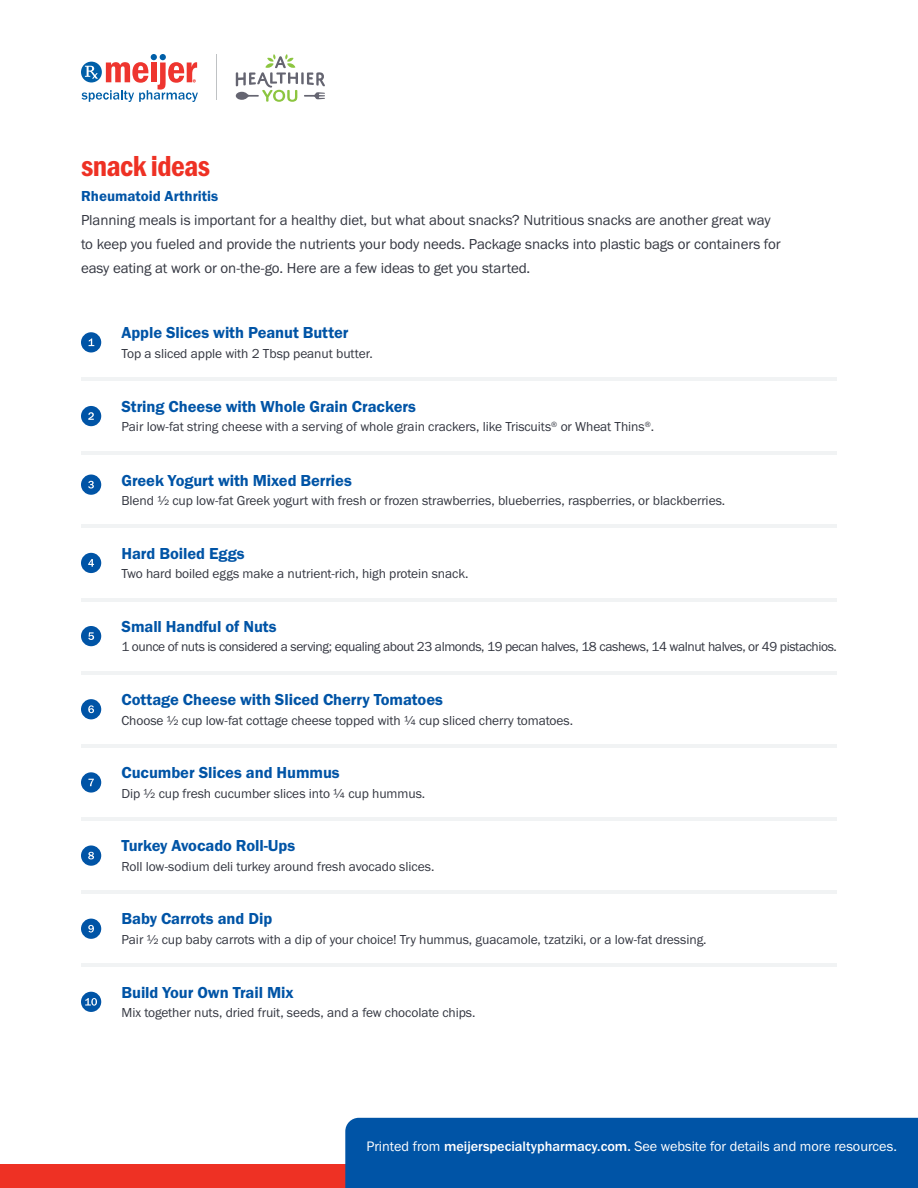
<style>
.page{position:relative;width:918px;height:1188px;background:#fff}
.page>*{position:absolute;margin:0;border:0;box-sizing:border-box;transform-origin:0 0}
.t1{font:30px "Franklin Gothic URW Con Dem";letter-spacing:-.02em;color:#ee3124}
.t2{font:16.5px "Franklin Gothic URW Dem";letter-spacing:-.005em;color:#0054a6}
.t3{font:15px/24px "Franklin Gothic URW Boo";letter-spacing:-.005em;color:#343741}
.t4{font:15px "Franklin Gothic URW Dem";color:#0054a6}
.t5{font:14.25px "Franklin Gothic URW Boo";color:#fff}
.t6{font:13.5px "Franklin Gothic URW Boo";letter-spacing:-.005em;color:#343741}
.t7{font:13.5px "Franklin Gothic URW Boo";letter-spacing:-.03em;color:#343741}
.s1{font-family:"Franklin Gothic URW";font-weight:500}
</style>
<div class="page">
<hr style="left:217px;top:54px;width:1px;height:46px;background:#bfc2c4">
<svg style="left:82px;top:54px;width:116px;height:48px"></svg>
<svg style="left:236px;top:54px;width:89px;height:48px"></svg>
<div style="left:0;top:1164px;width:918px;height:24px;background:#ee3124"></div>
<div style="left:345px;top:1118px;width:573px;height:70px;background:#0054a6"></div>
<hr style="left:81px;top:963px;width:756px;height:4px;background:#f1f3f4">
<hr style="left:81px;top:890px;width:756px;height:4px;background:#f1f3f4">
<hr style="left:81px;top:744px;width:756px;height:4px;background:#f1f3f4">
<hr style="left:81px;top:817px;width:756px;height:4px;background:#f1f3f4">
<hr style="left:81px;top:671px;width:756px;height:4px;background:#f1f3f4">
<hr style="left:81px;top:598px;width:756px;height:3px;background:#f1f3f4">
<hr style="left:81px;top:524px;width:756px;height:4px;background:#f1f3f4">
<hr style="left:81px;top:451px;width:756px;height:4px;background:#f1f3f4">
<hr style="left:81px;top:378px;width:756px;height:3px;background:#f1f3f4">
<div style="left:81px;top:332px;width:20px;height:20px;background:#0054a6;border-radius:50%"></div>
<svg style="left:89px;top:338px;width:5px;height:8px"></svg>
<div style="left:81px;top:406px;width:20px;height:20px;background:#0054a6;border-radius:50%"></div>
<svg style="left:88px;top:412px;width:6px;height:8px"></svg>
<div style="left:81px;top:475px;width:20px;height:20px;background:#0054a6;border-radius:50%"></div>
<svg style="left:88px;top:481px;width:6px;height:8px"></svg>
<div style="left:81px;top:553px;width:20px;height:20px;background:#0054a6;border-radius:50%"></div>
<svg style="left:88px;top:559px;width:6px;height:8px"></svg>
<div style="left:81px;top:626px;width:20px;height:20px;background:#0054a6;border-radius:50%"></div>
<svg style="left:88px;top:632px;width:6px;height:8px"></svg>
<div style="left:81px;top:699px;width:20px;height:20px;background:#0054a6;border-radius:50%"></div>
<svg style="left:88px;top:705px;width:6px;height:8px"></svg>
<div style="left:81px;top:772px;width:20px;height:21px;background:#0054a6;border-radius:50%"></div>
<svg style="left:88px;top:779px;width:6px;height:7px"></svg>
<div style="left:81px;top:845px;width:20px;height:21px;background:#0054a6;border-radius:50%"></div>
<svg style="left:88px;top:852px;width:6px;height:7px"></svg>
<div style="left:81px;top:919px;width:20px;height:20px;background:#0054a6;border-radius:50%"></div>
<svg style="left:88px;top:925px;width:6px;height:8px"></svg>
<div style="left:81px;top:992px;width:20px;height:20px;background:#0054a6;border-radius:50%"></div>
<svg style="left:85px;top:998px;width:12px;height:8px"></svg>
<h1 class="t1" style="left:81px;top:146px;width:131px">snack ideas</h1>
<h2 class="t4" style="left:81px;top:187px;width:139px">Rheumatoid Arthritis</h2>
<p class="t3" style="left:81px;top:207px;width:701px">Planning meals is important for a healthy diet, but what about snacks? Nutritious snacks are another great way to keep you fueled and provide the nutrients your body needs. Package snacks into plastic bags or containers for easy eating at work or on-the-go. Here are a few ideas to get you started.</p>
<p class="t2" style="left:122px;top:322px;width:228px">Apple Slices with Peanut Butter</p>
<p class="t6" style="left:122px;top:345px;width:253px">Top a sliced apple with 2 Tbsp peanut butter.</p>
<p class="t2" style="left:122px;top:396px;width:296px">String Cheese with Whole Grain Crackers</p>
<p class="t6" style="left:122px;top:418px;width:534px">Pair low-fat string cheese with a serving of whole grain crackers, like Triscuits<sup>®</sup> or Wheat Thins<sup>®</sup>.</p>
<p class="t2" style="left:122px;top:470px;width:232px">Greek Yogurt with Mixed Berries</p>
<p class="t6" style="left:122px;top:492px;width:605px">Blend ½ cup low-fat Greek yogurt with fresh or frozen strawberries, blueberries, raspberries, or blackberries.</p>
<p class="t2" style="left:122px;top:543px;width:125px">Hard Boiled Eggs</p>
<p class="t6" style="left:122px;top:565px;width:349px">Two hard boiled eggs make a nutrient-rich, high protein snack.</p>
<p class="t2" style="left:122px;top:616px;width:157px">Small Handful of Nuts</p>
<p class="t7" style="left:122px;top:638px;width:717px">1 ounce of nuts is considered a serving; equaling about 23 almonds, 19 pecan halves, 18 cashews, 14 walnut halves, or 49 pistachios.</p>
<p class="t2" style="left:122px;top:689px;width:323px">Cottage Cheese with Sliced Cherry Tomatoes</p>
<p class="t6" style="left:122px;top:712px;width:453px">Choose ½ cup low-fat cottage cheese topped with ¼ cup sliced cherry tomatoes.</p>
<p class="t2" style="left:122px;top:763px;width:220px">Cucumber Slices and Hummus</p>
<p class="t6" style="left:122px;top:785px;width:305px">Dip ½ cup fresh cucumber slices into ¼ cup hummus.</p>
<p class="t2" style="left:122px;top:836px;width:175px">Turkey Avocado Roll-Ups</p>
<p class="t6" style="left:122px;top:858px;width:314px">Roll low-sodium deli turkey around fresh avocado slices.</p>
<p class="t2" style="left:122px;top:909px;width:152px">Baby Carrots and Dip</p>
<p class="t6" style="left:122px;top:931px;width:587px">Pair ½ cup baby carrots with a dip of your choice! Try hummus, guacamole, tzatziki, or a low-fat dressing.</p>
<p class="t2" style="left:122px;top:982px;width:174px">Build Your Own Trail Mix</p>
<p class="t6" style="left:122px;top:1004px;width:356px">Mix together nuts, dried fruit, seeds, and a few chocolate chips.</p>
<p class="t5" style="left:366px;top:1137px;width:532px">Printed from <span class="s1">meijerspecialtypharmacy.com.</span> See website for details and more resources.</p>
</div>
